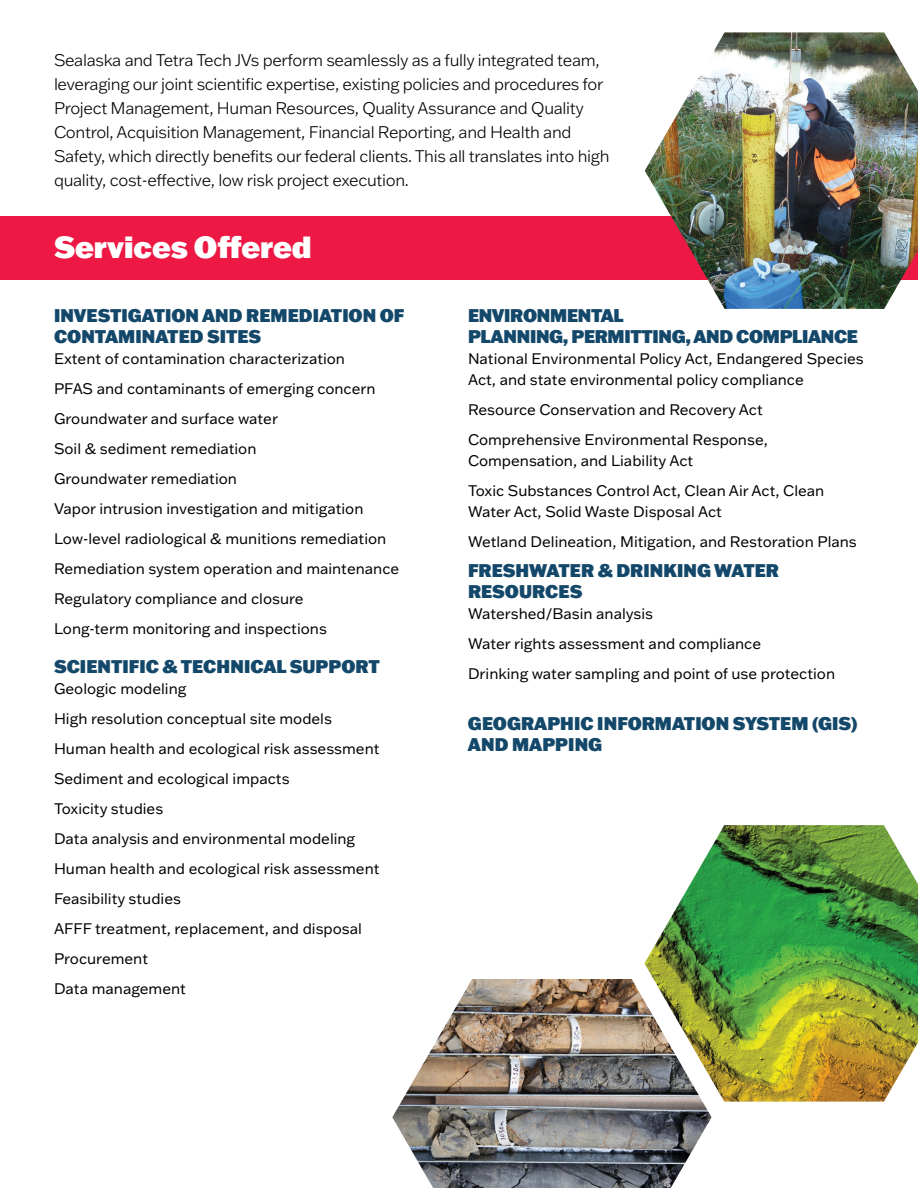
<style>
.page{position:relative;width:918px;height:1188px;background:#fff}
.page>*{position:absolute;margin:0;border:0;box-sizing:border-box;transform-origin:0 0}
.t1{font:900 30px "Franklin Gothic ATF";color:#fff}
.t2{font:900 18px/21px "Franklin Gothic ATF";color:#14486a}
.t3{font:900 18px/21px "Franklin Gothic ATF";letter-spacing:-.02em;color:#14486a}
.t4{font:300 16.5px/24px "Franklin Gothic ATF";letter-spacing:-.02em;color:#000}
.t5{font:15px/30px "Franklin Gothic ATF";color:#000}
</style>
<div class="page">
<div style="left:0;top:216px;width:918px;height:64px;background:#ed1944"></div>
<img style="left:645px;top:32px;width:273px;height:277px">
<img style="left:392px;top:979px;width:320px;height:209px">
<img style="left:644px;top:825px;width:274px;height:277px">
<p class="t4" style="left:54px;top:48px;width:557px">Sealaska and Tetra Tech JVs perform seamlessly as a fully integrated team, leveraging our joint scientific expertise, existing policies and procedures for Project Management, Human Resources, Quality Assurance and Quality Control, Acquisition Management, Financial Reporting, and Health and Safety, which directly benefits our federal clients. This all translates into high quality, cost-effective, low risk project execution.</p>
<h1 class="t1" style="left:54px;top:227px;width:259px">Services Offered</h1>
<p class="t2" style="left:54px;top:305px;width:352px">INVESTIGATION AND REMEDIATION OF<br>CONTAMINATED SITES</p>
<p class="t5" style="left:54px;top:344px;width:347px">Extent of contamination characterization<br>PFAS and contaminants of emerging concern Groundwater and surface water<br>Soil &amp; sediment remediation<br>Groundwater remediation<br>Vapor intrusion investigation and mitigation Low-level radiological &amp; munitions remediation Remediation system operation and maintenance Regulatory compliance and closure<br>Long-term monitoring and inspections</p>
<p class="t2" style="left:54px;top:656px;width:327px">SCIENTIFIC &amp; TECHNICAL SUPPORT</p>
<p class="t5" style="left:54px;top:674px;width:327px">Geologic modeling<br>High resolution conceptual site models<br>Human health and ecological risk assessment<br>Sediment and ecological impacts<br>Toxicity studies<br>Data analysis and environmental modeling<br>Human health and ecological risk assessment<br>Feasibility studies<br>AFFF treatment, replacement, and disposal<br>Procurement<br>Data management</p>
<p class="t3" style="left:468px;top:305px;width:392px">ENVIRONMENTAL<br>PLANNING, PERMITTING, AND COMPLIANCE</p>
<p class="t5" style="left:468px;top:348px;width:397px;line-height:21px">National Environmental Policy Act, Endangered Species<br>Act, and state environmental policy compliance</p>
<p class="t5" style="left:468px;top:395px;width:301px">Resource Conservation and Recovery Act<br>Comprehensive Environmental Response,</p>
<p class="t5" style="left:468px;top:446px;width:358px">Compensation, and Liability Act<br>Toxic Substances Control Act, Clean Air Act, Clean</p>
<p class="t5" style="left:468px;top:497px;width:390px">Water Act, Solid Waste Disposal Act<br>Wetland Delineation, Mitigation, and Restoration Plans</p>
<p class="t2" style="left:468px;top:560px;width:313px">FRESHWATER &amp; DRINKING WATER<br>RESOURCES</p>
<p class="t5" style="left:468px;top:599px;width:369px">Watershed/Basin analysis<br>Water rights assessment and compliance<br>Drinking water sampling and point of use protection</p>
<p class="t2" style="left:468px;top:713px;width:391px">GEOGRAPHIC INFORMATION SYSTEM (GIS)<br>AND MAPPING</p>
</div>
